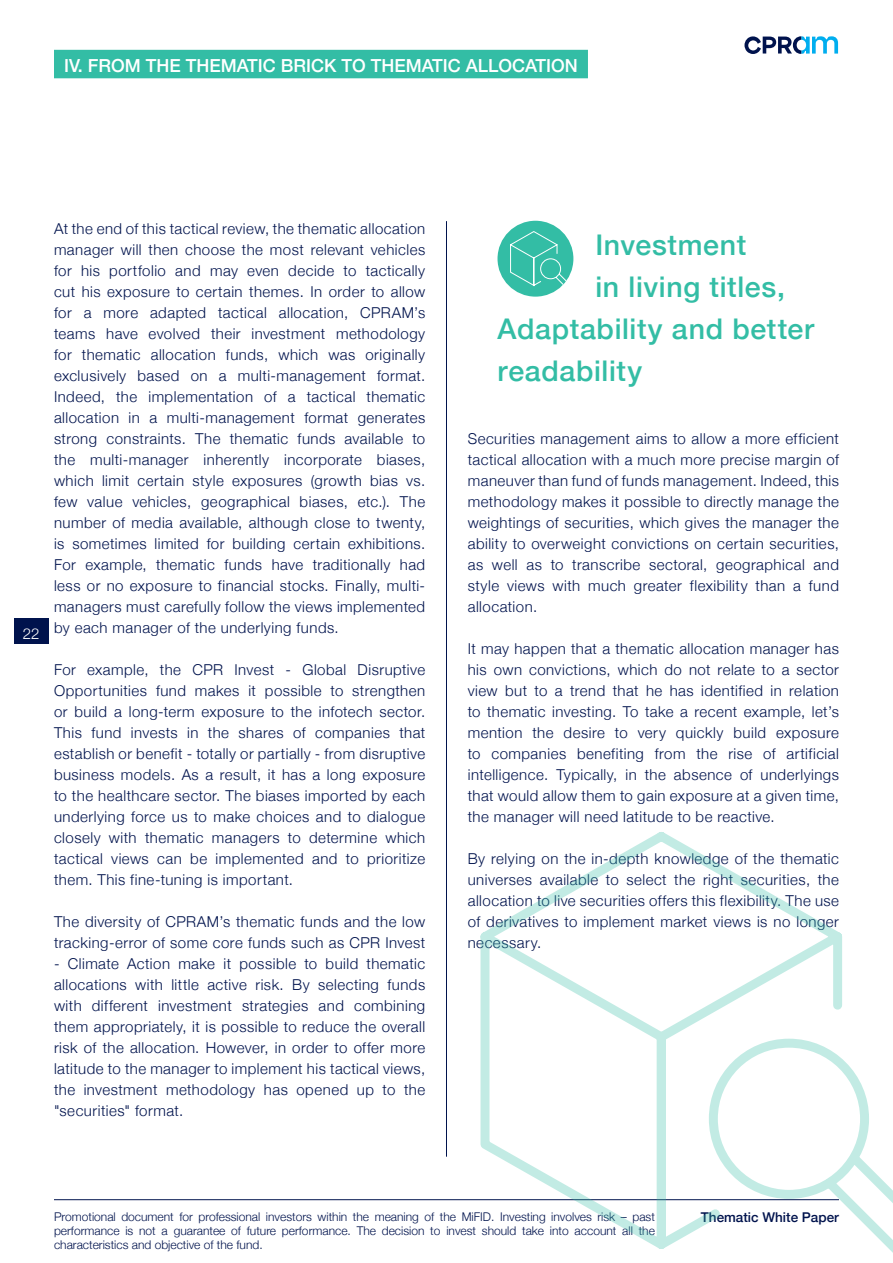
<style>
.page{position:relative;width:893px;height:1263px;background:#fff}
.page>*{position:absolute;margin:0;border:0;box-sizing:border-box;transform-origin:0 0}
.courant{font:500 28.5px/42px "Helvetica Neue";letter-spacing:.02em;color:#33bda5}
.rubrique{font:500 18px "Helvetica Neue";color:#fff}
.courant-2{font:300 15px/21px "Helvetica Neue";letter-spacing:.03em;color:#00134d;text-align:justify}
.t1{font:300 15px "Helvetica Neue";color:#fff}
.t2{font:500 13.5px "Helvetica Neue";color:#00134d}
.t3{font:300 12px/14.4px "Helvetica Neue";color:#00134d;text-align:justify}
</style>
<div class="page">
<div style="left:14px;top:619px;width:34px;height:25px;background:#00134d"></div>
<hr style="left:54px;top:1199px;width:785px;height:1px;background:#00134d">
<svg style="left:744px;top:36px;width:94px;height:18px"></svg>
<div style="left:54px;top:50px;width:534px;height:28px;background:#33bda5"></div>
<div style="left:497px;top:221px;width:76px;height:76px;background:#33bda5;border-radius:50%"></div>
<svg style="left:510px;top:231px;width:60px;height:57px"></svg>
<hr style="left:446px;top:221px;width:1px;height:936px;background:#00134d">
<svg style="left:479px;top:832px;width:414px;height:421px"></svg>
<p class="rubrique" style="left:64px;top:51px;width:515px">IV. FROM THE THEMATIC BRICK TO THEMATIC ALLOCATION</p>
<p class="t1" style="left:23px;top:621px;width:18px">22</p>
<p class="courant-2" style="left:54px;top:217px;width:373px">At the end of this tactical review, the thematic allocation manager will then choose the most relevant vehicles for his portfolio and may even decide to tactically cut his exposure to certain themes. In order to allow for a more adapted tactical allocation, CPRAM’s teams have evolved their investment methodology for thematic allocation funds, which was originally exclusively based on a multi-management format.<br>Indeed, the implementation of a tactical thematic allocation in a multi-management format generates strong constraints. The thematic funds available to the multi-manager inherently incorporate biases, which limit certain style exposures (growth bias vs. few value vehicles, geographical biases, etc.). The number of media available, although close to twenty, is sometimes limited for building certain exhibitions.<br>For example, thematic funds have traditionally had less or no exposure to financial stocks. Finally, multi&shy;managers must carefully follow the views implemented by each manager of the underlying funds.</p>
<p class="courant-2" style="left:54px;top:658px;width:373px">For example, the CPR Invest - Global Disruptive Opportunities fund makes it possible to strengthen or build a long-term exposure to the infotech sector.<br>This fund invests in the shares of companies that establish or benefit - totally or partially - from disruptive business models. As a result, it has a long exposure to the healthcare sector. The biases imported by each underlying force us to make choices and to dialogue closely with thematic managers to determine which tactical views can be implemented and to prioritize them. This fine-tuning is important.</p>
<p class="courant-2" style="left:54px;top:910px;width:373px">The diversity of CPRAM’s thematic funds and the low tracking-error of some core funds such as CPR Invest</p>
<p class="courant-2" style="left:54px;top:952px;width:373px">- Climate Action make it possible to build thematic allocations with little active risk. By selecting funds with different investment strategies and combining them appropriately, it is possible to reduce the overall risk of the allocation. However, in order to offer more latitude to the manager to implement his tactical views, the investment methodology has opened up to the "securities" format.</p>
<p class="courant" style="left:595px;top:221px;width:152px">Investment</p>
<p class="courant" style="left:595px;top:263px;width:191px">in living titles,</p>
<p class="courant" style="left:497px;top:305px;width:318px">Adaptability and better readability</p>
<p class="courant-2" style="left:468px;top:427px;width:373px">Securities management aims to allow a more efficient tactical allocation with a much more precise margin of maneuver than fund of funds management. Indeed, this methodology makes it possible to directly manage the weightings of securities, which gives the manager the ability to overweight convictions on certain securities, as well as to transcribe sectoral, geographical and style views with much greater flexibility than a fund allocation.</p>
<p class="courant-2" style="left:468px;top:637px;width:373px">It may happen that a thematic allocation manager has his own convictions, which do not relate to a sector view but to a trend that he has identified in relation to thematic investing. To take a recent example, let’s mention the desire to very quickly build exposure to companies benefiting from the rise of artificial intelligence. Typically, in the absence of underlyings that would allow them to gain exposure at a given time, the manager will need latitude to be reactive.</p>
<p class="courant-2" style="left:468px;top:847px;width:373px">By relying on the in-depth knowledge of the thematic universes available to select the right securities, the allocation to live securities offers this flexibility. The use of derivatives to implement market views is no longer necessary.</p>
<p class="t3" style="left:54px;top:1208px;width:602px">Promotional document for professional investors within the meaning of the MiFID. Investing involves risk – past performance is not a guarantee of future performance. The decision to invest should take into account all the characteristics and objective of the fund.</p>
<p class="t2" style="left:701px;top:1206px;width:140px">Thematic White Paper</p>
</div>
